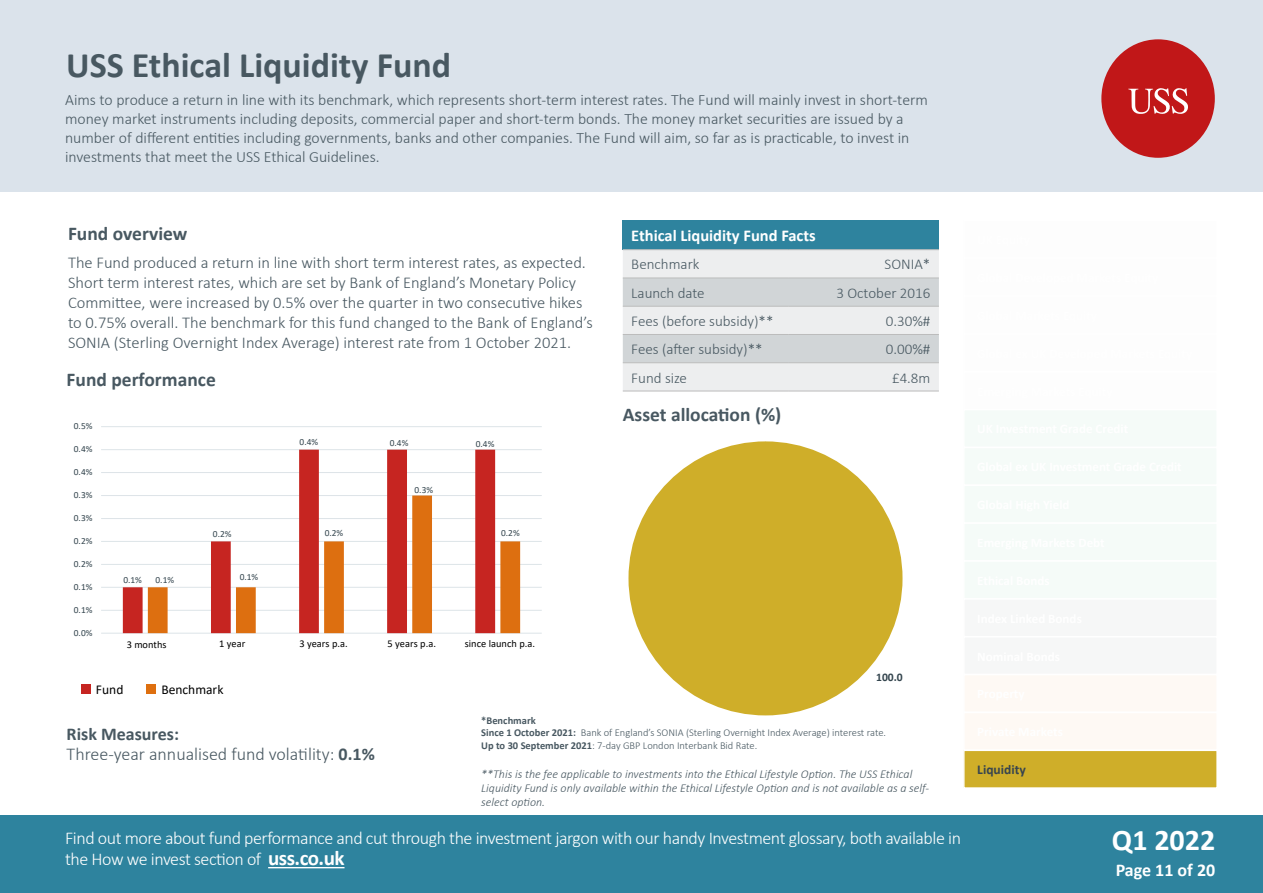
<style>
.page{position:relative;width:1263px;height:893px;background:#fff}
.page>*{position:absolute;margin:0;border:0;box-sizing:border-box;transform-origin:0 0}
.t1{font:700 36px "Calibri";color:#485861}
.t2{font:700 30px "Calibri";color:#fff}
.t3{font:700 19.5px "Calibri";color:#485861}
.t4{font:300 18px/21px "Calibri";letter-spacing:-.025em;color:#fff}
.t5{font:300 18px/19.5px "Calibri";color:#485861}
.t6{font:700 18px "Calibri";color:#fff}
.t7{font:300 16.5px/19.8px "Calibri";color:#485861}
.t8{font:700 16.5px "Calibri";color:#fff}
.t9{font:300 15.75px/18.9px "Calibri";color:#485861}
.t10{font:300 15px "Calibri";color:#485861}
.t11{font:13.5px "Calibri";color:#000}
.t12{font:700 13.5px "Calibri";color:#38454f}
.t13{font:italic 300 12px/14.4px "Calibri";color:#485861}
.t14{font:700 11.55px "Calibri";color:#34454e}
.t15{font:300 10.5px/12.6px "Calibri";color:#485861}
.t16{font:10.35px "Calibri";letter-spacing:.005em;color:#000}
.t17{font:9.3px "Calibri";color:#34454e}
.s1{font-weight:700}
.s2{font-weight:700;font-size:21px}
</style>
<div class="page">
<div style="left:0;top:0;width:1263px;height:191px;background:#dbe3eb"></div>
<div style="left:0;top:815px;width:1263px;height:78px;background:#2e839e"></div>
<svg style="left:1101px;top:39px;width:114px;height:119px"></svg>
<div style="left:81px;top:684px;width:10px;height:10px;background:#c62521"></div>
<div style="left:147px;top:684px;width:9px;height:10px;background:#de6f0f"></div>
<div style="left:623px;top:220px;width:316px;height:30px;background:#2e839e"></div>
<svg style="left:623px;top:250px;width:316px;height:141px;background:#e1e3e4"></svg>
<hr style="left:623px;top:249px;width:166px;height:1px;background:#bcbcbc">
<hr style="left:789px;top:249px;width:150px;height:1px;background:#bcbcbc">
<hr style="left:623px;top:278px;width:166px;height:1px;background:#bcbcbc">
<hr style="left:789px;top:278px;width:150px;height:1px;background:#bcbcbc">
<hr style="left:623px;top:306px;width:166px;height:1px;background:#bcbcbc">
<hr style="left:789px;top:306px;width:150px;height:1px;background:#bcbcbc">
<hr style="left:623px;top:334px;width:166px;height:1px;background:#bcbcbc">
<hr style="left:789px;top:334px;width:150px;height:1px;background:#bcbcbc">
<hr style="left:623px;top:362px;width:166px;height:1px;background:#bcbcbc">
<hr style="left:789px;top:362px;width:150px;height:1px;background:#bcbcbc">
<hr style="left:623px;top:391px;width:166px;height:1px;background:#bcbcbc">
<hr style="left:789px;top:391px;width:150px;height:1px;background:#bcbcbc">
<div style="left:964px;top:410px;width:253px;height:37px;background:#f5fbf8"></div>
<div style="left:964px;top:447px;width:253px;height:38px;background:#f5fbf8"></div>
<div style="left:964px;top:485px;width:253px;height:38px;background:#f5fbf8"></div>
<div style="left:964px;top:523px;width:253px;height:38px;background:#f5fbf8"></div>
<div style="left:964px;top:561px;width:253px;height:38px;background:#f5fbf8"></div>
<div style="left:964px;top:599px;width:253px;height:38px;background:#f6f7f7"></div>
<div style="left:964px;top:637px;width:253px;height:37px;background:#f6f7f7"></div>
<div style="left:964px;top:675px;width:253px;height:37px;background:#fef9f4"></div>
<div style="left:964px;top:712px;width:253px;height:38px;background:#fef9f4"></div>
<div style="left:963px;top:712px;width:255px;height:39px;border:2px solid #fff"></div>
<div style="left:964px;top:750px;width:253px;height:38px;background:#cfae29"></div>
<div style="left:963px;top:749px;width:255px;height:40px;border:2px solid #fff"></div>
<hr style="left:268px;top:867px;width:76px;height:1px;background:#fff">
<div style="left:628px;top:441px;width:274px;height:274px;background:#cfae29;border-radius:137px"></div>
<hr style="left:101px;top:633px;width:441px;height:1px;background:#dde4e8">
<hr style="left:101px;top:610px;width:441px;height:1px;background:#dde4e8">
<hr style="left:101px;top:587px;width:441px;height:1px;background:#dde4e8">
<hr style="left:101px;top:564px;width:441px;height:1px;background:#dde4e8">
<hr style="left:101px;top:541px;width:441px;height:1px;background:#dde4e8">
<hr style="left:101px;top:518px;width:441px;height:1px;background:#dde4e8">
<hr style="left:101px;top:495px;width:441px;height:1px;background:#dde4e8">
<hr style="left:101px;top:472px;width:441px;height:1px;background:#dde4e8">
<hr style="left:101px;top:449px;width:441px;height:1px;background:#dde4e8">
<hr style="left:101px;top:426px;width:441px;height:1px;background:#dde4e8">
<svg style="left:123px;top:450px;width:372px;height:183px"></svg>
<svg style="left:148px;top:495px;width:372px;height:138px"></svg>
<h1 class="t1" style="left:66px;top:40px;width:386px">USS Ethical Liquidity Fund</h1>
<p class="t9" style="left:65px;top:90px;width:864px">Aims to produce a return in line with its benchmark, which represents short-term interest rates. The Fund will mainly invest in short-term money market instruments including deposits, commercial paper and short-term bonds. The money market securities are issued by a number of different entities including governments, banks and other companies. The Fund will aim, so far as is practicable, to invest in investments that meet the USS Ethical Guidelines.</p>
<p class="t3" style="left:68px;top:220px;width:121px">Fund overview</p>
<p class="t7" style="left:68px;top:253px;width:526px">The Fund produced a return in line with short term interest rates, as expected.<br>Short term interest rates, which are set by Bank of England’s Monetary Policy Committee, were increased by 0.5% over the quarter in two consecutive hikes to 0.75% overall. The benchmark for this fund changed to the Bank of England’s SONIA (Sterling Overnight Index Average) interest rate from 1 October 2021.</p>
<p class="t3" style="left:67px;top:366px;width:151px">Fund performance</p>
<p class="t17" style="left:74px;top:420px;width:20px">0.5%</p>
<p class="t17" style="left:74px;top:443px;width:20px">0.4%</p>
<p class="t17" style="left:74px;top:466px;width:20px">0.4%</p>
<p class="t17" style="left:74px;top:489px;width:20px">0.3%</p>
<p class="t17" style="left:74px;top:512px;width:20px">0.3%</p>
<p class="t17" style="left:74px;top:534px;width:20px">0.2%</p>
<p class="t17" style="left:74px;top:557px;width:20px">0.2%</p>
<p class="t17" style="left:74px;top:580px;width:20px">0.1%</p>
<p class="t17" style="left:74px;top:603px;width:20px">0.1%</p>
<p class="t17" style="left:74px;top:626px;width:20px">0.0%</p>
<p class="t17" style="left:300px;top:436px;width:20px">0.4%</p>
<p class="t17" style="left:390px;top:436px;width:20px">0.4%</p>
<p class="t17" style="left:476px;top:437px;width:20px">0.4%</p>
<p class="t17" style="left:213px;top:527px;width:20px">0.2%</p>
<p class="t17" style="left:123px;top:574px;width:20px">0.1%</p>
<p class="t17" style="left:156px;top:573px;width:20px">0.1%</p>
<p class="t17" style="left:240px;top:571px;width:20px">0.1%</p>
<p class="t17" style="left:325px;top:527px;width:20px">0.2%</p>
<p class="t17" style="left:415px;top:483px;width:20px">0.3%</p>
<p class="t17" style="left:501px;top:526px;width:20px">0.2%</p>
<p class="t16" style="left:127px;top:637px;width:41px">3 months</p>
<p class="t16" style="left:219px;top:636px;width:28px">1 year</p>
<p class="t16" style="left:299px;top:636px;width:50px">3 years p.a.</p>
<p class="t16" style="left:388px;top:636px;width:50px">5 years p.a.</p>
<p class="t16" style="left:465px;top:636px;width:72px">since launch p.a.</p>
<p class="t8" style="left:631px;top:224px;width:186px">Ethical Liquidity Fund Facts</p>
<p class="t10" style="left:631px;top:255px;width:70px">Benchmark</p>
<p class="t10" style="left:885px;top:255px;width:47px">SONIA*</p>
<p class="t10" style="left:631px;top:283px;width:75px">Launch date</p>
<p class="t10" style="left:836px;top:283px;width:95px">3 October 2016</p>
<p class="t10" style="left:631px;top:312px;width:144px">Fees (before subsidy)**</p>
<p class="t10" style="left:886px;top:312px;width:46px">0.30%#</p>
<p class="t10" style="left:631px;top:340px;width:133px">Fees (after subsidy)**</p>
<p class="t10" style="left:886px;top:340px;width:46px">0.00%#</p>
<p class="t10" style="left:631px;top:368px;width:57px">Fund size</p>
<p class="t10" style="left:892px;top:368px;width:40px">£4.8m</p>
<p class="t3" style="left:623px;top:401px;width:160px">Asset allocation (%)</p>
<p class="t14" style="left:876px;top:669px;width:28px">100.0</p>
<p class="t11" style="left:96px;top:680px;width:29px">Fund</p>
<p class="t11" style="left:161px;top:680px;width:64px">Benchmark</p>
<p class="t5" style="left:67px;top:724px;width:310px"><span class="s1">Risk Measures:<br></span>Three-year annualised fund volatility: <span class="s1">0.1%</span></p>
<p class="t15" style="left:481px;top:714px;width:406px"><span class="s1">*Benchmark<br>Since 1 October 2021:</span> Bank of England’s SONIA (Sterling Overnight Index Average) interest rate.<br><span class="s1">Up to 30 September 2021</span>: 7-day GBP London Interbank Bid Rate.</p>
<p class="t13" style="left:481px;top:766px;width:449px">**This is the fee applicable to investments into the Ethical Lifestyle Option. The USS Ethical<br>Liquidity Fund is only available within the Ethical Lifestyle Option and is not available as a self&shy;select option.</p>
<p class="t12" style="left:977px;top:760px;width:50px">Liquidity</p>
<p class="t4" style="left:65px;top:828px;width:897px">Find out more about fund performance and cut through the investment jargon with our handy Investment glossary, both available in the How we invest section of <span class="s2">uss.co.uk</span></p>
<h2 class="t2" style="left:1112px;top:818px;width:105px">Q1 2022</h2>
<p class="t6" style="left:1116px;top:858px;width:101px">Page 11 of 20</p>
</div>
